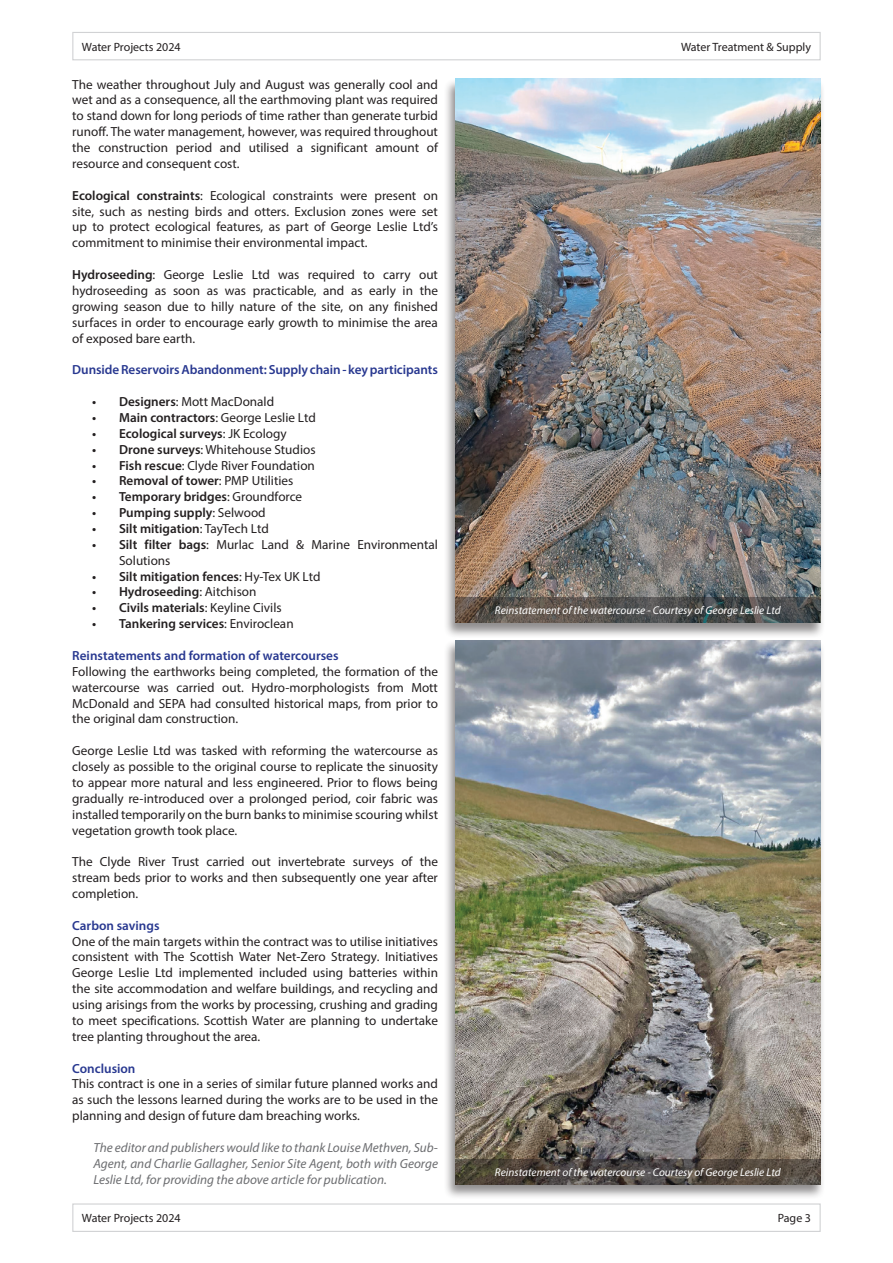
<style>
.page{position:relative;width:893px;height:1263px;background:#fff}
.page>*{position:absolute;margin:0;border:0;box-sizing:border-box;transform-origin:0 0}
.Sub-heads{font:13.2px/15.9px "Myriad Pro";color:#231f20;text-align:justify}
.t1{font:600 13.2px "Myriad Pro";color:#231f20}
.Author_acknowledgement{font:italic 13.2px/15.9px "Myriad Pro";color:#6c6d70;text-align:justify}
.Sub-heads-2{font:600 13.2px "Myriad Pro";letter-spacing:-.005em;color:#283890}
.Header___Footer{font:12px "Myriad Pro";color:#231f20}
.t2{font:italic 11.25px "Myriad Pro";color:#fff}
.s1{font-weight:600}
.s2{font-weight:400}
</style>
<div class="page">
<div style="left:72px;top:32px;width:749px;height:28px;border:1px solid #d1d2d4"></div>
<div style="left:72px;top:1203px;width:749px;height:29px;border:1px solid #d1d2d4"></div>
<div style="left:443px;top:639px;width:382px;height:561px;background:#231f20;opacity:.5"></div>
<img style="left:455px;top:640px;width:366px;height:519px">
<svg style="left:455px;top:1159px;width:366px;height:25px;background:#4e463f"></svg>
<div style="left:443px;top:78px;width:382px;height:561px;background:#231f20;opacity:.5"></div>
<img style="left:455px;top:79px;width:366px;height:518px">
<svg style="left:455px;top:597px;width:366px;height:26px;background:#52504d"></svg>
<p class="Header___Footer" style="left:82px;top:39px;width:100px">Water Projects 2024</p>
<p class="Header___Footer" style="left:681px;top:39px;width:131px">Water Treatment &amp; Supply</p>
<p class="Sub-heads" style="left:72px;top:76px;width:367px">The weather throughout July and August was generally cool and wet and as a consequence, all the earthmoving plant was required to stand down for long periods of time rather than generate turbid runoff. The water management, however, was required throughout the construction period and utilised a significant amount of resource and consequent cost.</p>
<p class="Sub-heads" style="left:72px;top:187px;width:367px"><span class="s1">Ecological constraints</span>: Ecological constraints were present on site, such as nesting birds and otters. Exclusion zones were set up to protect ecological features, as part of George Leslie Ltd’s commitment to minimise their environmental impact.</p>
<p class="Sub-heads" style="left:72px;top:266px;width:367px"><span class="s1">Hydroseeding</span>: George Leslie Ltd was required to carry out hydroseeding as soon as was practicable, and as early in the growing season due to hilly nature of the site, on any finished surfaces in order to encourage early growth to minimise the area of exposed bare earth.</p>
<p class="Sub-heads-2" style="left:72px;top:361px;width:367px">Dunside Reservoirs Abandonment: Supply chain - key participants</p>
<p class="Sub-heads" style="left:92px;top:393px;width:184px"><span class="s1">• Designers</span>: Mott MacDonald</p>
<p class="t1" style="left:92px;top:409px;width:225px">• Main contractors<span class="s2">: George Leslie Ltd</span></p>
<p class="t1" style="left:92px;top:425px;width:196px">• Ecological surveys<span class="s2">: JK Ecology</span></p>
<p class="Sub-heads" style="left:92px;top:441px;width:225px"><span class="s1">• Drone surveys</span>: Whitehouse Studios</p>
<p class="Sub-heads" style="left:92px;top:457px;width:224px"><span class="s1">• Fish rescue</span>: Clyde River Foundation</p>
<p class="t1" style="left:92px;top:472px;width:203px">• Removal of tower<span class="s2">: PMP Utilities</span></p>
<p class="t1" style="left:92px;top:488px;width:212px">• Temporary bridges<span class="s2">: Groundforce</span></p>
<p class="t1" style="left:92px;top:504px;width:175px">• Pumping supply<span class="s2">: Selwood</span></p>
<p class="t1" style="left:92px;top:520px;width:178px">• Silt mitigation<span class="s2">: TayTech Ltd</span></p>
<p class="Sub-heads" style="left:119px;top:536px;width:320px;text-indent:-27px"><span class="s1">• Silt filter bags</span>: Murlac Land &amp; Marine Environmental<br>Solutions</p>
<p class="t1" style="left:92px;top:568px;width:230px">• Silt mitigation fences<span class="s2">: Hy-Tex UK Ltd</span></p>
<p class="t1" style="left:92px;top:584px;width:166px">• Hydroseeding<span class="s2">: Aitchison</span></p>
<p class="t1" style="left:92px;top:599px;width:191px">• Civils materials<span class="s2">: Keyline Civils</span></p>
<p class="t1" style="left:92px;top:615px;width:203px">• Tankering services<span class="s2">: Enviroclean</span></p>
<p class="Sub-heads-2" style="left:72px;top:647px;width:268px">Reinstatements and formation of watercourses</p>
<p class="Sub-heads" style="left:72px;top:663px;width:367px">Following the earthworks being completed, the formation of the watercourse was carried out. Hydro-morphologists from Mott McDonald and SEPA had consulted historical maps, from prior to the original dam construction.</p>
<p class="Sub-heads" style="left:72px;top:742px;width:367px">George Leslie Ltd was tasked with reforming the watercourse as closely as possible to the original course to replicate the sinuosity to appear more natural and less engineered. Prior to flows being gradually re-introduced over a prolonged period, coir fabric was installed temporarily on the burn banks to minimise scouring whilst vegetation growth took place.</p>
<p class="Sub-heads" style="left:72px;top:854px;width:367px">The Clyde River Trust carried out invertebrate surveys of the stream beds prior to works and then subsequently one year after completion.</p>
<p class="Sub-heads-2" style="left:72px;top:917px;width:89px">Carbon savings</p>
<p class="Sub-heads" style="left:72px;top:933px;width:367px">One of the main targets within the contract was to utilise initiatives consistent with The Scottish Water Net-Zero Strategy. Initiatives George Leslie Ltd implemented included using batteries within the site accommodation and welfare buildings, and recycling and using arisings from the works by processing, crushing and grading to meet specifications. Scottish Water are planning to undertake tree planting throughout the area.</p>
<p class="Sub-heads-2" style="left:72px;top:1060px;width:65px">Conclusion</p>
<p class="Sub-heads" style="left:72px;top:1076px;width:367px">This contract is one in a series of similar future planned works and as such the lessons learned during the works are to be used in the planning and design of future dam breaching works.</p>
<p class="Author_acknowledgement" style="left:94px;top:1139px;width:346px">The editor and publishers would like to thank Louise Methven, Sub-Agent, and Charlie Gallagher, Senior Site Agent, both with George Leslie Ltd, for providing the above article for publication.</p>
<p class="t2" style="left:495px;top:604px;width:287px">Reinstatement of the watercourse - Courtesy of George Leslie Ltd</p>
<p class="t2" style="left:495px;top:1165px;width:287px">Reinstatement of the watercourse - Courtesy of George Leslie Ltd</p>
<p class="Header___Footer" style="left:82px;top:1211px;width:100px">Water Projects 2024</p>
<p class="Header___Footer" style="left:778px;top:1211px;width:35px">Page 3</p>
</div>
